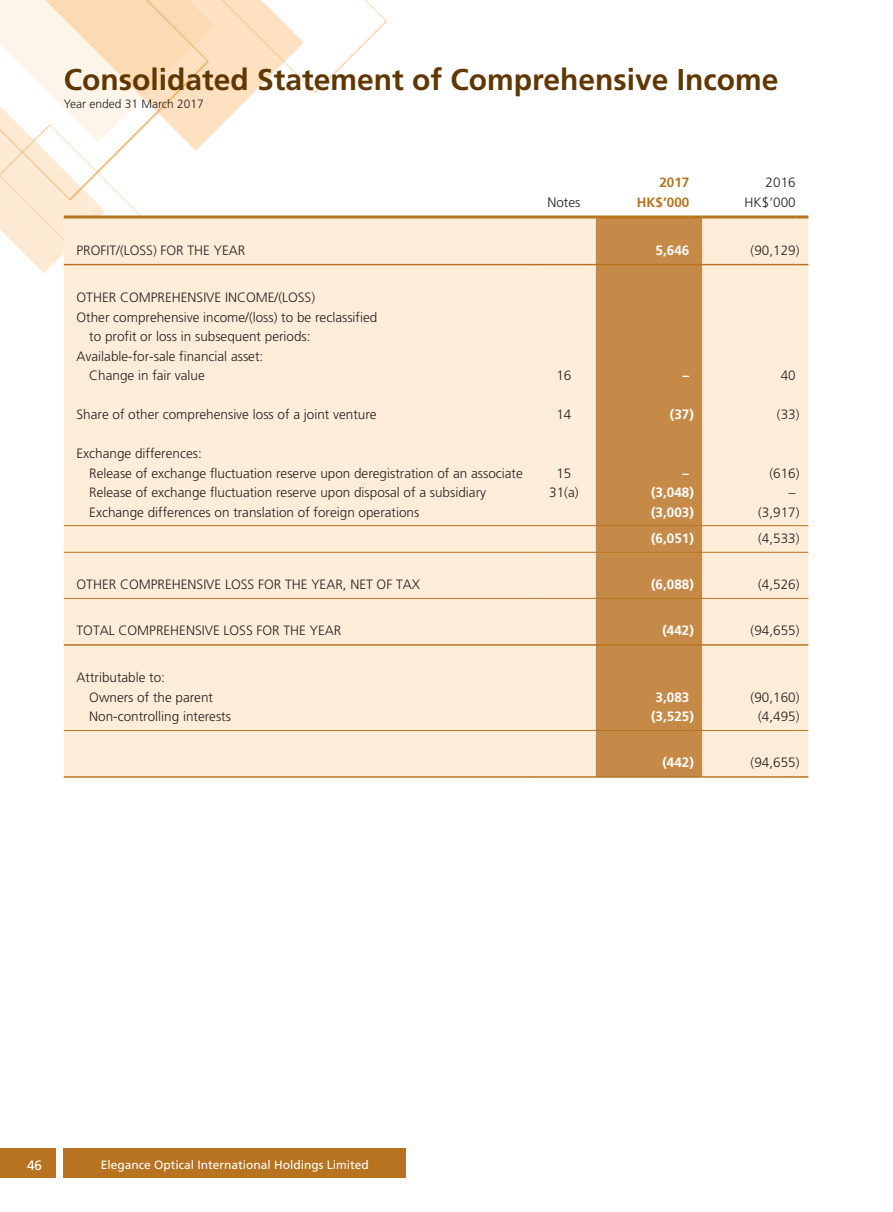
<style>
.page{position:relative;width:893px;height:1212px;background:#fff}
.page>*{position:absolute;margin:0;border:0;box-sizing:border-box;transform-origin:0 0}
.t1{font:700 30px "Frutiger LT Std";color:#603700}
.t2{font:300 13.5px/19.5px "Frutiger LT Std";color:#231f20}
.t3{font:700 13.5px "Frutiger LT Std";color:#fff}
.t4{font:700 13.5px "Frutiger LT Std";color:#b77320}
.t5{font:13.5px "Frutiger LT Std";color:#fff}
.t6{font:12px "Frutiger LT Std";color:#fff}
.t7{font:300 12px "Frutiger LT Std";color:#231f20}
</style>
<div class="page">
<img style="left:0;top:0;width:809px;height:1178px">
<div style="left:64px;top:1148px;width:342px;height:30px;background:#b77320"></div>
<div style="left:0;top:1148px;width:55px;height:30px;background:#b77320"></div>
<div style="left:64px;top:218px;width:744px;height:558px;background:#feedd9"></div>
<div style="left:596px;top:218px;width:106px;height:558px;background:#c68a48"></div>
<hr style="left:64px;top:525px;width:468px;height:1px;background:#b77320">
<hr style="left:532px;top:525px;width:64px;height:1px;background:#b77320">
<hr style="left:596px;top:525px;width:93px;height:1px;background:#b77320">
<svg style="left:689px;top:525px;width:13px;height:1px"></svg>
<hr style="left:702px;top:525px;width:94px;height:1px;background:#b77320">
<svg style="left:796px;top:525px;width:12px;height:1px"></svg>
<hr style="left:64px;top:598px;width:468px;height:1px;background:#b77320">
<hr style="left:532px;top:598px;width:64px;height:1px;background:#b77320">
<hr style="left:596px;top:598px;width:93px;height:1px;background:#b77320">
<svg style="left:689px;top:598px;width:13px;height:1px"></svg>
<hr style="left:702px;top:598px;width:94px;height:1px;background:#b77320">
<svg style="left:796px;top:598px;width:12px;height:1px"></svg>
<hr style="left:64px;top:730px;width:468px;height:1px;background:#b77320">
<hr style="left:532px;top:730px;width:64px;height:1px;background:#b77320">
<hr style="left:596px;top:730px;width:93px;height:1px;background:#b77320">
<svg style="left:689px;top:730px;width:13px;height:1px"></svg>
<hr style="left:702px;top:730px;width:94px;height:1px;background:#b77320">
<svg style="left:796px;top:730px;width:12px;height:1px"></svg>
<hr style="left:64px;top:264px;width:468px;height:1px;background:#b77320">
<hr style="left:532px;top:264px;width:64px;height:1px;background:#b77320">
<hr style="left:596px;top:264px;width:93px;height:1px;background:#b77320">
<svg style="left:689px;top:264px;width:13px;height:1px"></svg>
<hr style="left:702px;top:264px;width:94px;height:1px;background:#b77320">
<svg style="left:796px;top:264px;width:12px;height:1px"></svg>
<hr style="left:64px;top:644px;width:468px;height:2px;background:#b77320">
<hr style="left:532px;top:644px;width:64px;height:2px;background:#b77320">
<hr style="left:596px;top:644px;width:93px;height:2px;background:#b77320">
<svg style="left:689px;top:644px;width:13px;height:2px"></svg>
<hr style="left:702px;top:644px;width:94px;height:2px;background:#b77320">
<svg style="left:796px;top:644px;width:12px;height:2px"></svg>
<hr style="left:64px;top:776px;width:468px;height:2px;background:#b77320">
<hr style="left:532px;top:776px;width:64px;height:2px;background:#b77320">
<hr style="left:596px;top:776px;width:93px;height:2px;background:#b77320">
<svg style="left:689px;top:776px;width:13px;height:2px"></svg>
<hr style="left:702px;top:776px;width:94px;height:2px;background:#b77320">
<svg style="left:796px;top:776px;width:12px;height:2px"></svg>
<hr style="left:64px;top:215px;width:468px;height:3px;background:#b77320">
<hr style="left:532px;top:215px;width:64px;height:3px;background:#b77320">
<hr style="left:596px;top:215px;width:93px;height:3px;background:#b77320">
<svg style="left:689px;top:215px;width:13px;height:3px"></svg>
<hr style="left:702px;top:215px;width:94px;height:3px;background:#b77320">
<svg style="left:796px;top:215px;width:12px;height:3px"></svg>
<hr style="left:64px;top:552px;width:468px;height:1px;background:#b77320">
<hr style="left:532px;top:552px;width:64px;height:1px;background:#b77320">
<hr style="left:596px;top:552px;width:93px;height:1px;background:#b77320">
<svg style="left:689px;top:552px;width:13px;height:1px"></svg>
<hr style="left:702px;top:552px;width:94px;height:1px;background:#b77320">
<svg style="left:796px;top:552px;width:12px;height:1px"></svg>
<h1 class="t1" style="left:64px;top:62px;width:716px">Consolidated Statement of Comprehensive Income</h1>
<p class="t7" style="left:64px;top:97px;width:142px">Year ended 31 March 2017</p>
<p class="t4" style="left:659px;top:175px;width:32px">2017</p>
<p class="t2" style="left:766px;top:173px;width:32px">2016</p>
<p class="t2" style="left:547px;top:193px;width:35px">Notes</p>
<p class="t4" style="left:637px;top:194px;width:54px">HK$’000</p>
<p class="t2" style="left:745px;top:193px;width:53px">HK$’000</p>
<p class="t2" style="left:77px;top:241px;width:170px">PROFIT/(LOSS) FOR THE YEAR</p>
<p class="t3" style="left:656px;top:243px;width:35px">5,646</p>
<p class="t2" style="left:751px;top:241px;width:50px">(90,129)</p>
<p class="t2" style="left:77px;top:288px;width:240px">OTHER COMPREHENSIVE INCOME/(LOSS)</p>
<p class="t2" style="left:77px;top:307px;width:302px">Other comprehensive income/(loss) to be reclassified</p>
<p class="t2" style="left:89px;top:327px;width:223px">to profit or loss in subsequent periods:</p>
<p class="t2" style="left:77px;top:346px;width:188px">Available-for-sale financial asset:</p>
<p class="t2" style="left:89px;top:366px;width:117px">Change in fair value</p>
<p class="t2" style="left:556px;top:366px;width:17px">16</p>
<p class="t3" style="left:683px;top:367px;width:8px">–</p>
<p class="t2" style="left:781px;top:366px;width:17px">40</p>
<p class="t2" style="left:77px;top:405px;width:302px">Share of other comprehensive loss of a joint venture</p>
<p class="t2" style="left:556px;top:405px;width:17px">14</p>
<p class="t3" style="left:670px;top:406px;width:26px">(37)</p>
<p class="t2" style="left:777px;top:405px;width:24px">(33)</p>
<p class="t2" style="left:89px;top:444px;width:435px;text-indent:-13px">Exchange differences:<br>Release of exchange fluctuation reserve upon deregistration of an associate</p>
<p class="t2" style="left:556px;top:463px;width:17px">15</p>
<p class="t3" style="left:683px;top:465px;width:8px">–</p>
<p class="t2" style="left:769px;top:463px;width:32px">(616)</p>
<p class="t2" style="left:89px;top:483px;width:398px">Release of exchange fluctuation reserve upon disposal of a subsidiary</p>
<p class="t2" style="left:549px;top:483px;width:31px">31(a)</p>
<p class="t3" style="left:651px;top:484px;width:44px">(3,048)</p>
<p class="t2" style="left:789px;top:483px;width:8px">–</p>
<p class="t2" style="left:89px;top:502px;width:332px">Exchange differences on translation of foreign operations</p>
<p class="t3" style="left:651px;top:504px;width:44px">(3,003)</p>
<p class="t2" style="left:758px;top:502px;width:43px">(3,917)</p>
<p class="t3" style="left:651px;top:530px;width:44px">(6,051)</p>
<p class="t2" style="left:758px;top:529px;width:43px">(4,533)</p>
<p class="t2" style="left:77px;top:575px;width:345px">OTHER COMPREHENSIVE LOSS FOR THE YEAR, NET OF TAX</p>
<p class="t3" style="left:651px;top:577px;width:44px">(6,088)</p>
<p class="t2" style="left:758px;top:575px;width:43px">(4,526)</p>
<p class="t2" style="left:77px;top:621px;width:266px">TOTAL COMPREHENSIVE LOSS FOR THE YEAR</p>
<p class="t3" style="left:662px;top:623px;width:33px">(442)</p>
<p class="t2" style="left:751px;top:621px;width:50px">(94,655)</p>
<p class="t2" style="left:89px;top:668px;width:125px;text-indent:-13px">Attributable to:<br>Owners of the parent</p>
<p class="t3" style="left:656px;top:689px;width:35px">3,083</p>
<p class="t2" style="left:751px;top:688px;width:50px">(90,160)</p>
<p class="t2" style="left:89px;top:707px;width:143px">Non-controlling interests</p>
<p class="t3" style="left:651px;top:709px;width:44px">(3,525)</p>
<p class="t2" style="left:758px;top:707px;width:43px">(4,495)</p>
<p class="t3" style="left:662px;top:755px;width:33px">(442)</p>
<p class="t2" style="left:751px;top:753px;width:50px">(94,655)</p>
<p class="t5" style="left:27px;top:1157px;width:17px">46</p>
<p class="t6" style="left:101px;top:1157px;width:270px">Elegance Optical International Holdings Limited</p>
</div>
